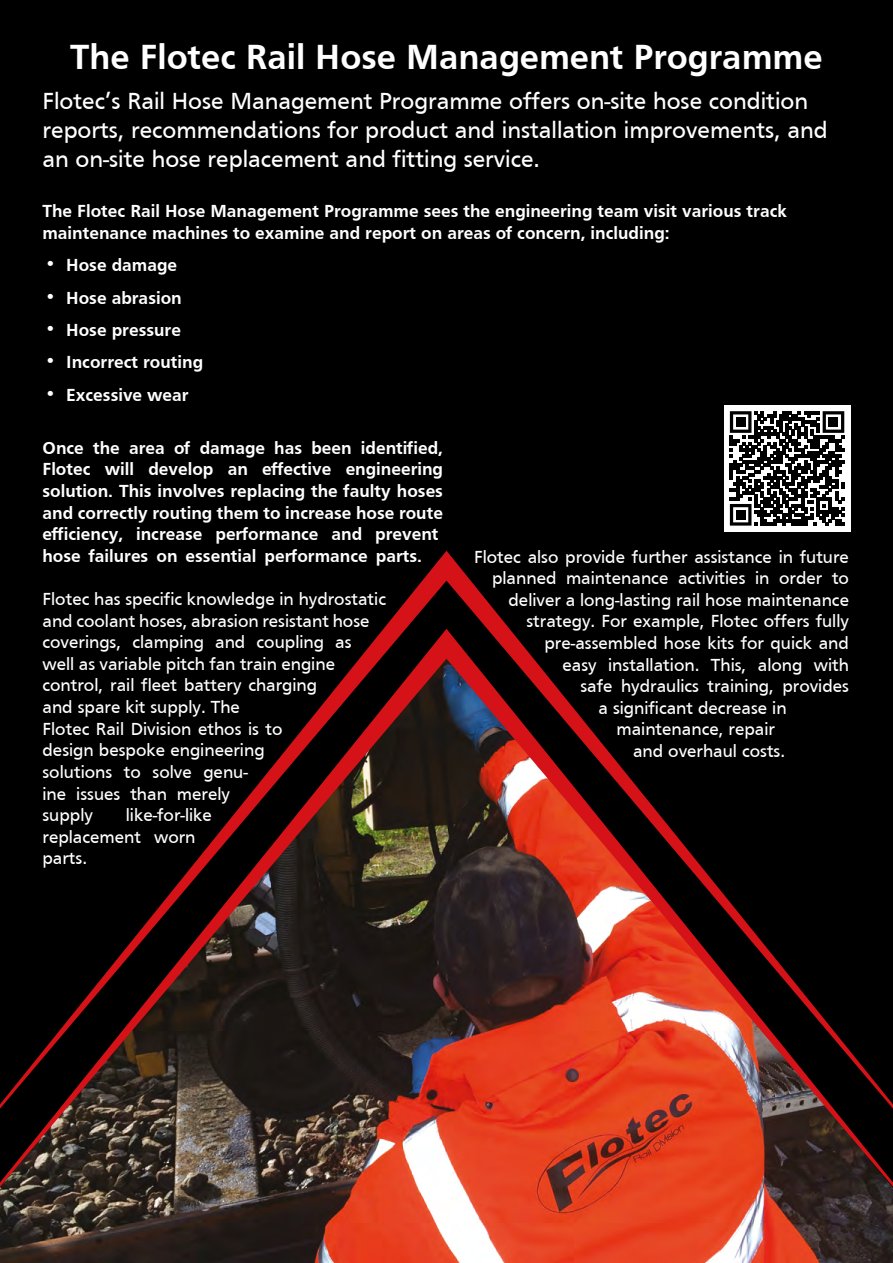
<style>
.page{position:relative;width:893px;height:1263px;background:#000}
.page>*{position:absolute;margin:0;border:0;box-sizing:border-box;transform-origin:0 0}
.t1{font:700 36px "Frutiger";color:#fff}
.t2{font:24px/28.8px "Frutiger";color:#fff}
.t3{font:18px/21.6px "Frutiger";color:#fff}
.t4{font:700 18px/21.6px "Frutiger";color:#fff}
.s1{font-size:27px}
</style>
<div class="page">
<img style="left:0;top:1187px;width:893px;height:76px">
<img style="left:0;top:1109px;width:893px;height:78px">
<svg style="left:0;top:551px;width:893px;height:558px"></svg>
<div style="left:724px;top:405px;width:126px;height:127px;background:#fff"></div>
<svg style="left:730px;top:411px;width:114px;height:115px"></svg>
<div style="left:736px;top:417px;width:9px;height:10px;background:#000"></div>
<div style="left:829px;top:417px;width:9px;height:10px;background:#000"></div>
<div style="left:736px;top:510px;width:9px;height:9px;background:#000"></div>
<h1 class="t1" style="left:70px;top:36px;width:754px">The Flotec Rail Hose Management Programme</h1>
<h2 class="t2" style="left:43px;top:87px;width:787px">Flotec’s Rail Hose Management Programme offers on-site hose condition reports, recommendations for product and installation improvements, and an on-site hose replacement and fitting service.</h2>
<p class="t4" style="left:43px;top:200px;width:746px">The Flotec Rail Hose Management Programme sees the engineering team visit various track maintenance machines to examine and report on areas of concern, including:</p>
<p class="t4" style="left:43px;top:254px;width:136px"><span class="s1">•</span> Hose damage</p>
<p class="t4" style="left:43px;top:287px;width:141px"><span class="s1">•</span> Hose abrasion</p>
<p class="t4" style="left:43px;top:319px;width:140px"><span class="s1">•</span> Hose pressure</p>
<p class="t4" style="left:43px;top:351px;width:162px"><span class="s1">•</span> Incorrect routing</p>
<p class="t4" style="left:43px;top:384px;width:148px"><span class="s1">•</span> Excessive wear</p>
<p class="t4" style="left:43px;top:437px;width:402px">Once the area of damage has been identified, Flotec will develop an effective engineering solution. This involves replacing the faulty hoses and correctly routing them to increase hose route efficiency, increase performance and prevent hose failures on essential performance parts.</p>
<p class="t3" style="left:43px;top:588px;width:345px">Flotec has specific knowledge in hydrostatic and coolant hoses, abrasion resistant hose coverings, clamping and coupling as well as variable pitch fan train engine control, rail fleet battery charging<br>and spare kit supply. The<br>Flotec Rail Division ethos is to<br>design bespoke engineering<br>solutions to solve genu-<br>ine issues than merely<br>supply</p>
<p class="t3" style="left:474px;top:546px;width:377px">Flotec also provide further assistance in future</p>
<p class="t3" style="left:492px;top:567px;width:359px">planned maintenance activities in order to</p>
<p class="t3" style="left:508px;top:589px;width:342px">deliver a long-lasting rail hose maintenance</p>
<p class="t3" style="left:526px;top:610px;width:324px">strategy. For example, Flotec offers fully</p>
<p class="t3" style="left:544px;top:632px;width:306px">pre-assembled hose kits for quick and</p>
<p class="t3" style="left:562px;top:654px;width:288px">easy installation. This, along with</p>
<p class="t3" style="left:580px;top:675px;width:270px">safe hydraulics training, provides</p>
<p class="t3" style="left:598px;top:697px;width:190px">a significant decrease in</p>
<p class="t3" style="left:616px;top:718px;width:160px">maintenance, repair</p>
<p class="t3" style="left:633px;top:740px;width:154px">and overhaul costs.</p>
<p class="t3" style="left:43px;top:804px;width:171px;text-indent:83px">like-for-like replacement worn parts.</p>
</div>
